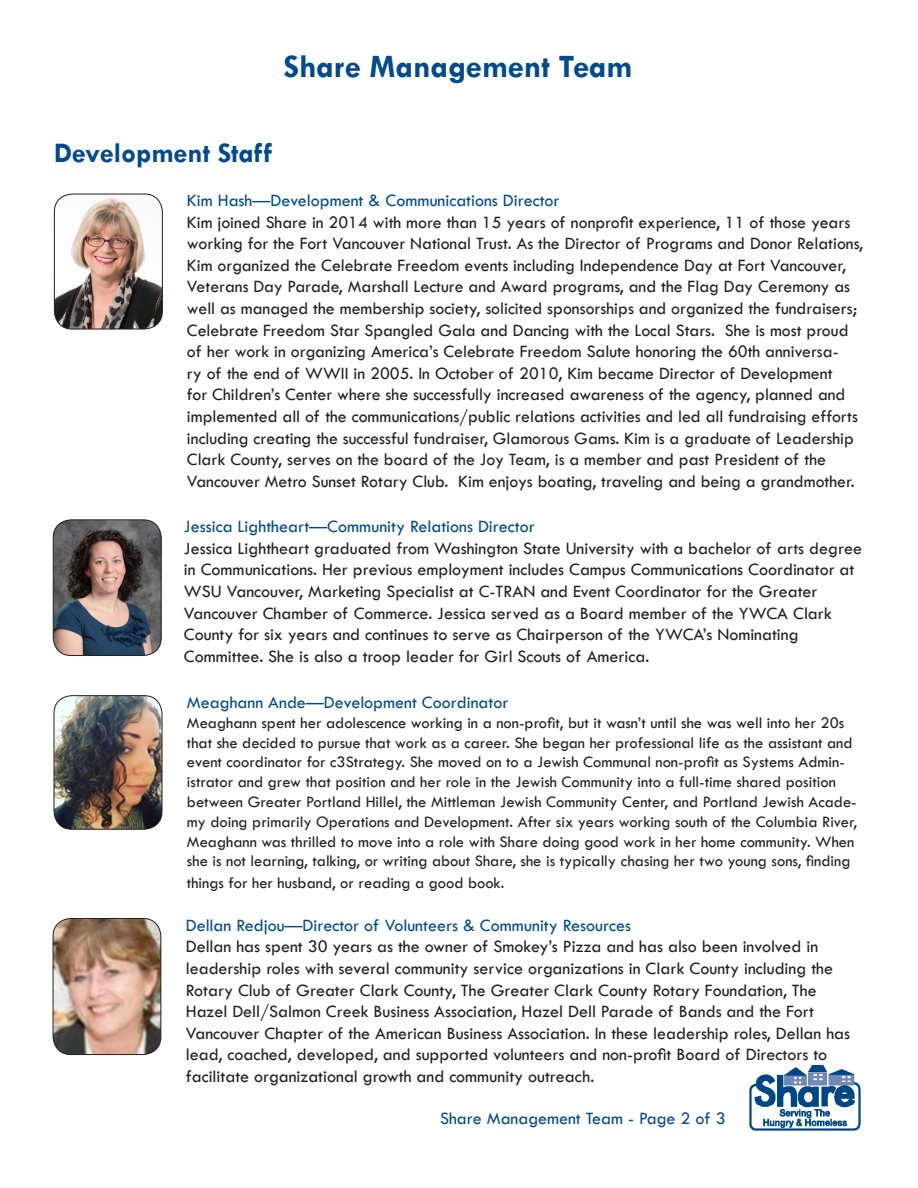
<style>
.page{position:relative;width:918px;height:1188px;background:#fff}
.page>*{position:absolute;margin:0;border:0;box-sizing:border-box;transform-origin:0 0}
.t1{font:700 33px "Tw Cen";color:#004a8d}
.t2{font:700 28.5px "Tw Cen";color:#004a8d}
.t3{font:18px/21.6px "Tw Cen";color:#231f20}
.t4{font:18px "Tw Cen";color:#004a8d}
.t5{font:16.5px/19.8px "Tw Cen";color:#231f20}
</style>
<div class="page">
<img style="left:54px;top:696px;width:108px;height:133px">
<div style="left:54px;top:695px;width:108px;height:134px;border:1px solid #231f20;border-radius:18px"></div>
<img style="left:53px;top:918px;width:108px;height:137px">
<div style="left:53px;top:918px;width:108px;height:137px;border:1px solid #231f20;border-radius:18px"></div>
<img style="left:749px;top:1065px;width:112px;height:66px">
<img style="left:54px;top:194px;width:108px;height:135px">
<div style="left:54px;top:194px;width:109px;height:135px;border:1px solid #231f20;border-radius:18px"></div>
<img style="left:53px;top:520px;width:108px;height:136px">
<div style="left:53px;top:519px;width:109px;height:137px;border:1px solid #231f20;border-radius:18px"></div>
<p class="t1" style="left:283px;top:47px;width:351px">Share Management Team</p>
<p class="t2" style="left:54px;top:136px;width:220px">Development Staff</p>
<p class="t4" style="left:187px;top:190px;width:374px">Kim Hash—Development &amp; Communications Director</p>
<p class="t3" style="left:187px;top:211px;width:678px">Kim joined Share in 2014 with more than 15 years of nonprofit experience, 11 of those years working for the Fort Vancouver National Trust. As the Director of Programs and Donor Relations, Kim organized the Celebrate Freedom events including Independence Day at Fort Vancouver, Veterans Day Parade, Marshall Lecture and Award programs, and the Flag Day Ceremony as well as managed the membership society, solicited sponsorships and organized the fundraisers; Celebrate Freedom Star Spangled Gala and Dancing with the Local Stars. She is most proud of her work in organizing America’s Celebrate Freedom Salute honoring the 60th anniversa-<br>ry of the end of WWII in 2005. In October of 2010, Kim became Director of Development<br>for Children’s Center where she successfully increased awareness of the agency, planned and implemented all of the communications/public relations activities and led all fundraising efforts including creating the successful fundraiser, Glamorous Gams. Kim is a graduate of Leadership Clark County, serves on the board of the Joy Team, is a member and past President of the Vancouver Metro Sunset Rotary Club. Kim enjoys boating, traveling and being a grandmother.</p>
<p class="t4" style="left:184px;top:516px;width:352px">Jessica Lightheart—Community Relations Director</p>
<p class="t3" style="left:184px;top:537px;width:680px">Jessica Lightheart graduated from Washington State University with a bachelor of arts degree in Communications. Her previous employment includes Campus Communications Coordinator at WSU Vancouver, Marketing Specialist at C-TRAN and Event Coordinator for the Greater Vancouver Chamber of Commerce. Jessica served as a Board member of the YWCA Clark County for six years and continues to serve as Chairperson of the YWCA’s Nominating Committee. She is also a troop leader for Girl Scouts of America.</p>
<p class="t4" style="left:187px;top:692px;width:323px">Meaghann Ande—Development Coordinator</p>
<p class="t5" style="left:187px;top:713px;width:672px">Meaghann spent her adolescence working in a non-profit, but it wasn’t until she was well into her 20s that she decided to pursue that work as a career. She began her professional life as the assistant and event coordinator for c3Strategy. She moved on to a Jewish Communal non-profit as Systems Admin&shy;istrator and grew that position and her role in the Jewish Community into a full-time shared position between Greater Portland Hillel, the Mittleman Jewish Community Center, and Portland Jewish Acade&shy;my doing primarily Operations and Development. After six years working south of the Columbia River, Meaghann was thrilled to move into a role with Share doing good work in her home community. When she is not learning, talking, or writing about Share, she is typically chasing her two young sons, finding</p>
<p class="t5" style="left:187px;top:873px;width:319px">things for her husband, or reading a good book.</p>
<p class="t4" style="left:186px;top:914px;width:447px">Dellan Redjou—Director of Volunteers &amp; Community Resources</p>
<p class="t3" style="left:186px;top:936px;width:666px">Dellan has spent 30 years as the owner of Smokey’s Pizza and has also been involved in leadership roles with several community service organizations in Clark County including the Rotary Club of Greater Clark County, The Greater Clark County Rotary Foundation, The Hazel Dell/Salmon Creek Business Association, Hazel Dell Parade of Bands and the Fort Vancouver Chapter of the American Business Association. In these leadership roles, Dellan has lead, coached, developed, and supported volunteers and non-profit Board of Directors to facilitate organizational growth and community outreach.</p>
<p class="t4" style="left:440px;top:1108px;width:287px">Share Management Team - Page 2 of 3</p>
</div>
